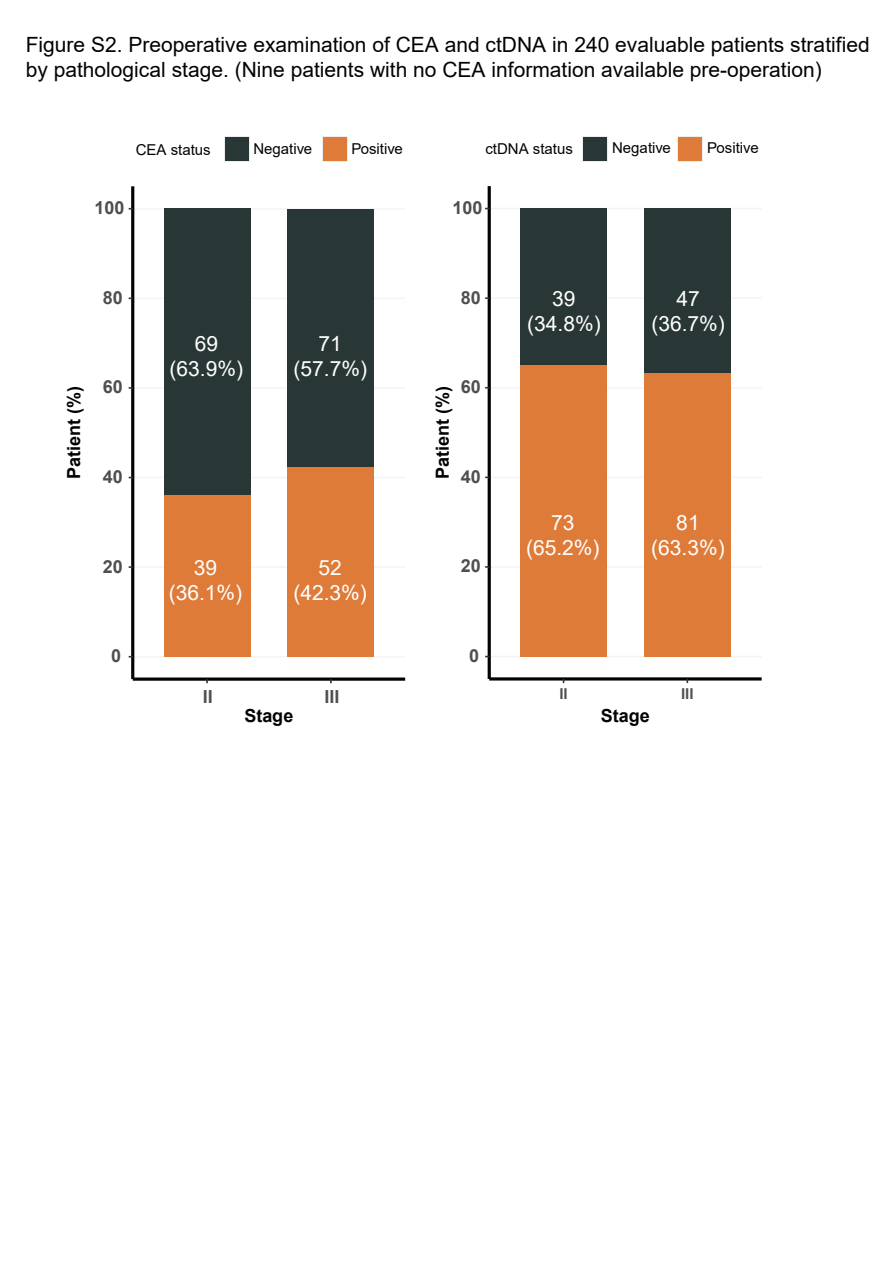
<style>
.page{position:relative;width:893px;height:1263px;background:#fff}
.page>*{position:absolute;margin:0;border:0;box-sizing:border-box;transform-origin:0 0}
.t1{font:21px/25.2px "Arial";color:#030303}
.t2{font:21px/25.2px "Arial";color:#fff;text-align:center}
.t3{font:700 18px "Arial";color:#030303}
.t4{font:700 18px "Arial";color:#4e4f51}
.t5{font:15px "Arial";color:#030303}
.t6{font:700 15px "Arial";color:#4e4f51}
</style>
<div class="page">
<hr style="left:133px;top:208px;width:272px;height:1px;background:#f4f4f9">
<hr style="left:133px;top:297px;width:272px;height:2px;background:#f4f4f9">
<hr style="left:133px;top:387px;width:272px;height:2px;background:#f4f4f9">
<hr style="left:133px;top:477px;width:272px;height:1px;background:#f4f4f9">
<hr style="left:133px;top:566px;width:272px;height:2px;background:#f4f4f9">
<hr style="left:133px;top:656px;width:272px;height:1px;background:#f4f4f9">
<hr style="left:206px;top:186px;width:2px;height:493px;background:#fff">
<hr style="left:330px;top:186px;width:2px;height:493px;background:#fff">
<div style="left:164px;top:209px;width:86px;height:286px;background:#283736"></div>
<div style="left:164px;top:495px;width:86px;height:162px;background:#df7b39"></div>
<div style="left:288px;top:209px;width:86px;height:258px;background:#283736"></div>
<div style="left:288px;top:467px;width:86px;height:190px;background:#df7b39"></div>
<hr style="left:131px;top:186px;width:3px;height:493px;background:#030303">
<svg style="left:133px;top:677px;width:272px;height:4px"></svg>
<div style="left:224px;top:136px;width:26px;height:26px;background:#ededed"></div>
<div style="left:225px;top:137px;width:24px;height:24px;background:#283736"></div>
<div style="left:322px;top:136px;width:26px;height:26px;background:#ededed"></div>
<div style="left:323px;top:137px;width:24px;height:24px;background:#df7b39"></div>
<hr style="left:489px;top:208px;width:273px;height:1px;background:#f4f4f9">
<hr style="left:489px;top:297px;width:273px;height:2px;background:#f4f4f9">
<hr style="left:489px;top:387px;width:273px;height:2px;background:#f4f4f9">
<hr style="left:489px;top:476px;width:273px;height:2px;background:#f4f4f9">
<hr style="left:489px;top:566px;width:273px;height:2px;background:#f4f4f9">
<hr style="left:489px;top:656px;width:273px;height:1px;background:#f4f4f9">
<hr style="left:563px;top:186px;width:1px;height:493px;background:#fff">
<hr style="left:687px;top:186px;width:1px;height:493px;background:#fff">
<div style="left:520px;top:209px;width:87px;height:156px;background:#283736"></div>
<div style="left:520px;top:365px;width:87px;height:291px;background:#df7b39"></div>
<div style="left:644px;top:209px;width:87px;height:164px;background:#283736"></div>
<div style="left:644px;top:373px;width:87px;height:283px;background:#df7b39"></div>
<hr style="left:488px;top:186px;width:3px;height:493px;background:#030303">
<hr style="left:489px;top:677px;width:273px;height:3px;background:#030303">
<svg style="left:582px;top:136px;width:26px;height:25px"></svg>
<div style="left:583px;top:137px;width:24px;height:23px;background:#283736"></div>
<svg style="left:677px;top:136px;width:26px;height:25px"></svg>
<div style="left:678px;top:137px;width:24px;height:23px;background:#df7b39"></div>
<p class="t1" style="left:26px;top:32px;width:845px">Figure S2. Preoperative examination of CEA and ctDNA in 240 evaluable patients stratified by pathological stage. (Nine patients with no CEA information available pre-operation)</p>
<p class="t5" style="left:136px;top:139px;width:77px">CEA status</p>
<p class="t5" style="left:253px;top:138px;width:60px">Negative</p>
<p class="t5" style="left:351px;top:138px;width:53px">Positive</p>
<p class="t4" style="left:94px;top:195px;width:32px">100</p>
<p class="t4" style="left:103px;top:285px;width:22px">80</p>
<p class="t3" style="left:61px;top:479px;width:94px;rotate:-90deg">Patient (%)</p>
<p class="t4" style="left:103px;top:374px;width:22px">60</p>
<p class="t4" style="left:103px;top:464px;width:22px">40</p>
<p class="t4" style="left:103px;top:553px;width:22px">20</p>
<p class="t4" style="left:111px;top:643px;width:12px">0</p>
<p class="t2" style="left:170px;top:330px;width:75px">69 (63.9%)</p>
<p class="t2" style="left:293px;top:330px;width:75px">71 (57.7%)</p>
<p class="t2" style="left:169px;top:554px;width:75px">39 (36.1%)</p>
<p class="t2" style="left:293px;top:554px;width:75px">52 (42.3%)</p>
<p class="t4" style="left:203px;top:684px;width:12px">II</p>
<p class="t4" style="left:325px;top:684px;width:17px">III</p>
<p class="t3" style="left:244px;top:703px;width:51px">Stage</p>
<p class="t5" style="left:485px;top:139px;width:89px">ctDNA status</p>
<p class="t5" style="left:612px;top:138px;width:60px">Negative</p>
<p class="t5" style="left:707px;top:138px;width:53px">Positive</p>
<p class="t4" style="left:453px;top:195px;width:32px">100</p>
<p class="t4" style="left:461px;top:284px;width:22px">80</p>
<p class="t3" style="left:430px;top:479px;width:94px;rotate:-90deg">Patient (%)</p>
<p class="t4" style="left:461px;top:374px;width:22px">60</p>
<p class="t4" style="left:461px;top:464px;width:22px">40</p>
<p class="t4" style="left:461px;top:553px;width:22px">20</p>
<p class="t4" style="left:469px;top:643px;width:12px">0</p>
<p class="t2" style="left:527px;top:286px;width:75px">39 (34.8%)</p>
<p class="t2" style="left:651px;top:286px;width:75px">47 (36.7%)</p>
<p class="t2" style="left:526px;top:510px;width:75px">73 (65.2%)</p>
<p class="t2" style="left:651px;top:510px;width:75px">81 (63.3%)</p>
<p class="t6" style="left:559px;top:683px;width:10px">II</p>
<p class="t6" style="left:681px;top:683px;width:14px">III</p>
<p class="t3" style="left:601px;top:703px;width:51px">Stage</p>
</div>
